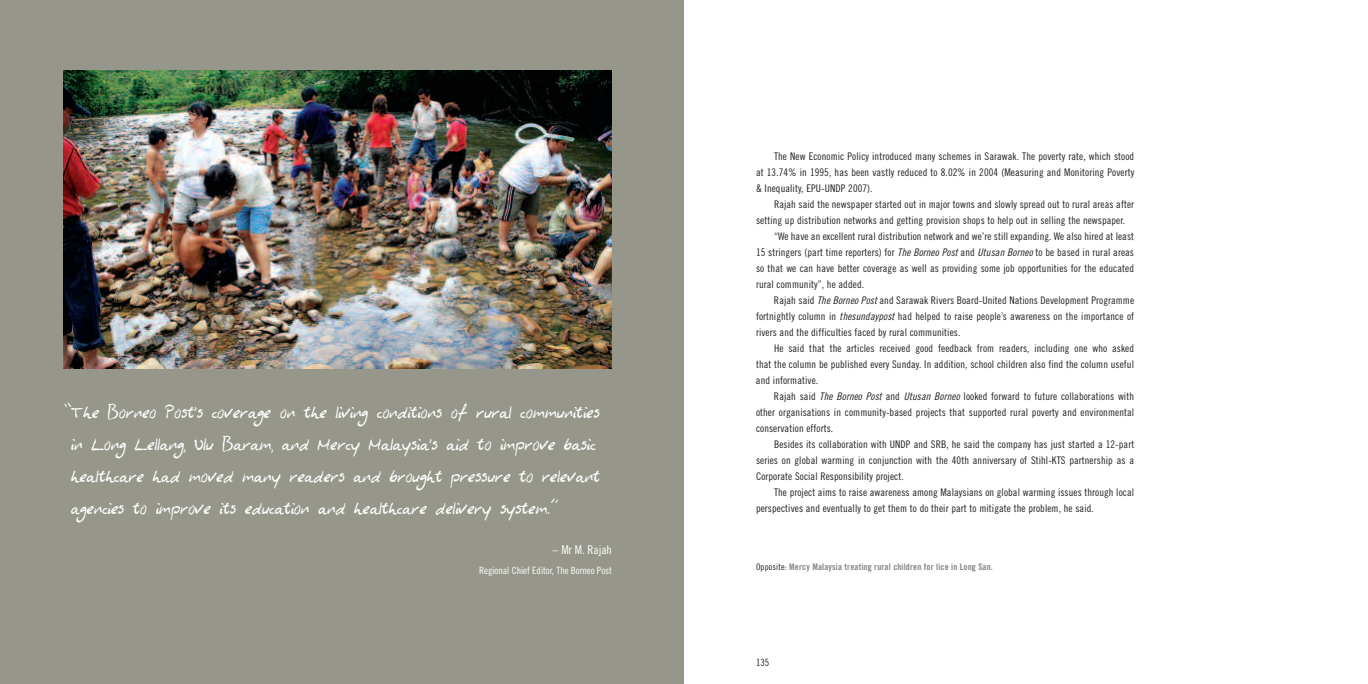
<style>
.page{position:relative;width:1368px;height:684px;background:#fff}
.page>*{position:absolute;margin:0;border:0;box-sizing:border-box;transform-origin:0 0}
.t1{font:30px/32px "Asphyxiate Asphyxiate";letter-spacing:-.005em;color:#fff}
.t2{font:12px "Trade Gothic Cond Eighteen";letter-spacing:-.005em;color:#fff}
.t3{font:10.5px/16px "Trade Gothic Cond Eighteen";letter-spacing:.01em;color:#231f20;text-align:justify}
.t4{font:10px "Trade Gothic Cond Eighteen";letter-spacing:-.005em;color:#fff}
.t5{font:10px "Trade Gothic Cond Eighteen";color:#231f20}
.t6{font:9px "Trade Gothic Bold Cond Twenty";letter-spacing:.02em;color:#808285}
.s1{font-family:"Crandall Matthewv 2 T1"}
.s2{font-family:"Trade Gothic Cond Eighteen Obl"}
.s3{font-family:"Trade Gothic Cond Eighteen";color:#231f20}
</style>
<div class="page">
<div style="left:0;top:0;width:684px;height:684px;background:#96968b"></div>
<img style="left:63px;top:70px;width:549px;height:298px">
<p class="t1" style="left:63px;top:397px;width:539px"><span class="s1">“</span>The Borneo Post's coverage on the living conditions of rural communities in Long Lellang, Ulu Baram, and Mercy Malaysia's aid to improve basic healthcare had moved many readers and brought pressure to relevant agencies to improve its education and healthcare delivery system.<span class="s1">”</span></p>
<p class="t2" style="left:553px;top:546px;width:61px">– Mr M. Rajah</p>
<p class="t4" style="left:479px;top:567px;width:134px">Regional Chief Editor, The Borneo Post</p>
<p class="t3" style="left:756px;top:149px;width:380px;text-indent:18px">The New Economic Policy introduced many schemes in Sarawak. The poverty rate, which stood at 13.74% in 1995, has been vastly reduced to 8.02% in 2004 (Measuring and Monitoring Poverty &amp; Inequality, EPU-UNDP 2007).</p>
<p class="t3" style="left:774px;top:197px;width:362px">Rajah said the newspaper started out in major towns and slowly spread out to rural areas after</p>
<p class="t3" style="left:756px;top:213px;width:371px">setting up distribution networks and getting provision shops to help out in selling the newspaper.</p>
<p class="t3" style="left:774px;top:229px;width:362px">“We have an excellent rural distribution network and we’re still expanding. We also hired at least</p>
<p class="t3" style="left:756px;top:245px;width:380px">15 stringers (part time reporters) for <span class="s2">The Borneo Post</span> and <span class="s2">Utusan Borneo</span> to be based in rural areas</p>
<p class="t3" style="left:756px;top:261px;width:380px">so that we can have better coverage as well as providing some job opportunities for the educated</p>
<p class="t3" style="left:756px;top:277px;width:110px">rural community”, he added.</p>
<p class="t3" style="left:774px;top:293px;width:362px">Rajah said <span class="s2">The Borneo Post</span> and Sarawak Rivers Board-United Nations Development Programme</p>
<p class="t3" style="left:756px;top:309px;width:380px">fortnightly column in <span class="s2">thesundaypost</span> had helped to raise people’s awareness on the importance of</p>
<p class="t3" style="left:756px;top:325px;width:206px">rivers and the difficulties faced by rural communities.</p>
<p class="t3" style="left:774px;top:341px;width:362px">He said that the articles received good feedback from readers, including one who asked</p>
<p class="t3" style="left:756px;top:357px;width:380px">that the column be published every Sunday. In addition, school children also find the column useful</p>
<p class="t3" style="left:756px;top:373px;width:64px">and informative.</p>
<p class="t3" style="left:774px;top:389px;width:362px">Rajah said <span class="s2">The Borneo Post</span> and <span class="s2">Utusan Borneo</span> looked forward to future collaborations with</p>
<p class="t3" style="left:756px;top:405px;width:380px">other organisations in community-based projects that supported rural poverty and environmental</p>
<p class="t3" style="left:756px;top:421px;width:79px">conservation efforts.</p>
<p class="t3" style="left:774px;top:437px;width:362px">Besides its collaboration with UNDP and SRB, he said the company has just started a 12-part</p>
<p class="t3" style="left:756px;top:453px;width:380px">series on global warming in conjunction with the 40th anniversary of Stihl-KTS partnership as a</p>
<p class="t3" style="left:756px;top:469px;width:149px">Corporate Social Responsibility project.</p>
<p class="t3" style="left:774px;top:485px;width:362px">The project aims to raise awareness among Malaysians on global warming issues through local</p>
<p class="t3" style="left:756px;top:501px;width:339px">perspectives and eventually to get them to do their part to mitigate the problem, he said.</p>
<p class="t6" style="left:756px;top:564px;width:238px"><span class="s3">Opposite:</span> Mercy Malaysia treating rural children for lice in Long San.</p>
<p class="t5" style="left:756px;top:659px;width:15px">135</p>
</div>
